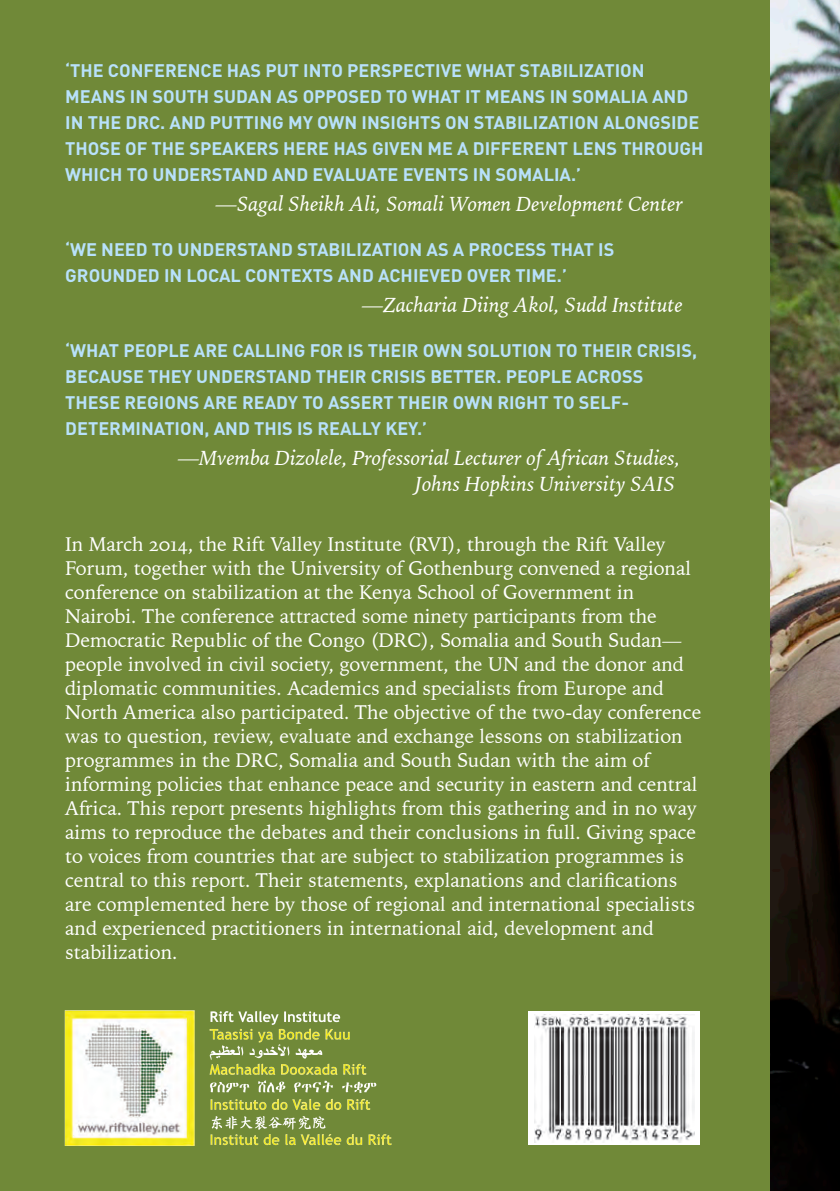
<style>
.page{position:relative;width:840px;height:1191px;background:#fff}
.page>*{position:absolute;margin:0;border:0;box-sizing:border-box;transform-origin:0 0}
.endorsement{font:italic 21px/26px "Iowan Old Style BT Pro";color:#fff;text-align:right}
.blurb_text{font:19.6px/24px "Iowan Old Style BT Pro";color:#fff}
.endorsement-2{font:700 18px/26px "DIN";color:#b8e1fb}
</style>
<div class="page">
<img style="left:768px;top:0;width:71px;height:1191px">
<div style="left:0;top:0;width:768px;height:1191px;background:#708938"></div>
<img style="left:64px;top:1010px;width:328px;height:136px">
<div style="left:527px;top:1011px;width:172px;height:134px;background:#fff"></div>
<img style="left:534px;top:1014px;width:159px;height:128px">
<p class="endorsement-2" style="left:65px;top:57px;width:639px">‘THE CONFERENCE HAS PUT INTO PERSPECTIVE WHAT STABILIZATION MEANS IN SOUTH SUDAN AS OPPOSED TO WHAT IT MEANS IN SOMALIA AND IN THE DRC. AND PUTTING MY OWN INSIGHTS ON STABILIZATION ALONGSIDE THOSE OF THE SPEAKERS HERE HAS GIVEN ME A DIFFERENT LENS THROUGH WHICH TO UNDERSTAND AND EVALUATE EVENTS IN SOMALIA.’</p>
<p class="endorsement" style="left:216px;top:190px;width:469px">—Sagal Sheikh Ali, Somali Women Development Center</p>
<p class="endorsement-2" style="left:65px;top:236px;width:550px">‘WE NEED TO UNDERSTAND STABILIZATION AS A PROCESS THAT IS<br>GROUNDED IN LOCAL CONTEXTS AND ACHIEVED OVER TIME.’</p>
<p class="endorsement" style="left:362px;top:291px;width:322px">—Zacharia Diing Akol, Sudd Institute</p>
<p class="endorsement-2" style="left:65px;top:336px;width:633px">‘WHAT PEOPLE ARE CALLING FOR IS THEIR OWN SOLUTION TO THEIR CRISIS, BECAUSE THEY UNDERSTAND THEIR CRISIS BETTER. PEOPLE ACROSS THESE REGIONS ARE READY TO ASSERT THEIR OWN RIGHT TO SELF-DETERMINATION, AND THIS IS REALLY KEY.’</p>
<p class="endorsement" style="left:178px;top:444px;width:504px">—Mvemba Dizolele, Professorial Lecturer of African Studies,<br>Johns Hopkins University SAIS</p>
<p class="blurb_text" style="left:65px;top:531px;width:637px">In March 2014, the Rift Valley Institute (RVI), through the Rift Valley Forum, together with the University of Gothenburg convened a regional conference on stabilization at the Kenya School of Government in Nairobi. The conference attracted some ninety participants from the Democratic Republic of the Congo (DRC), Somalia and South Sudan— people involved in civil society, government, the UN and the donor and diplomatic communities. Academics and specialists from Europe and North America also participated. The objective of the two-day conference was to question, review, evaluate and exchange lessons on stabilization programmes in the DRC, Somalia and South Sudan with the aim of informing policies that enhance peace and security in eastern and central Africa. This report presents highlights from this gathering and in no way aims to reproduce the debates and their conclusions in full. Giving space to voices from countries that are subject to stabilization programmes is central to this report. Their statements, explanations and clarifications are complemented here by those of regional and international specialists and experienced practitioners in international aid, development and stabilization.</p>
</div>
